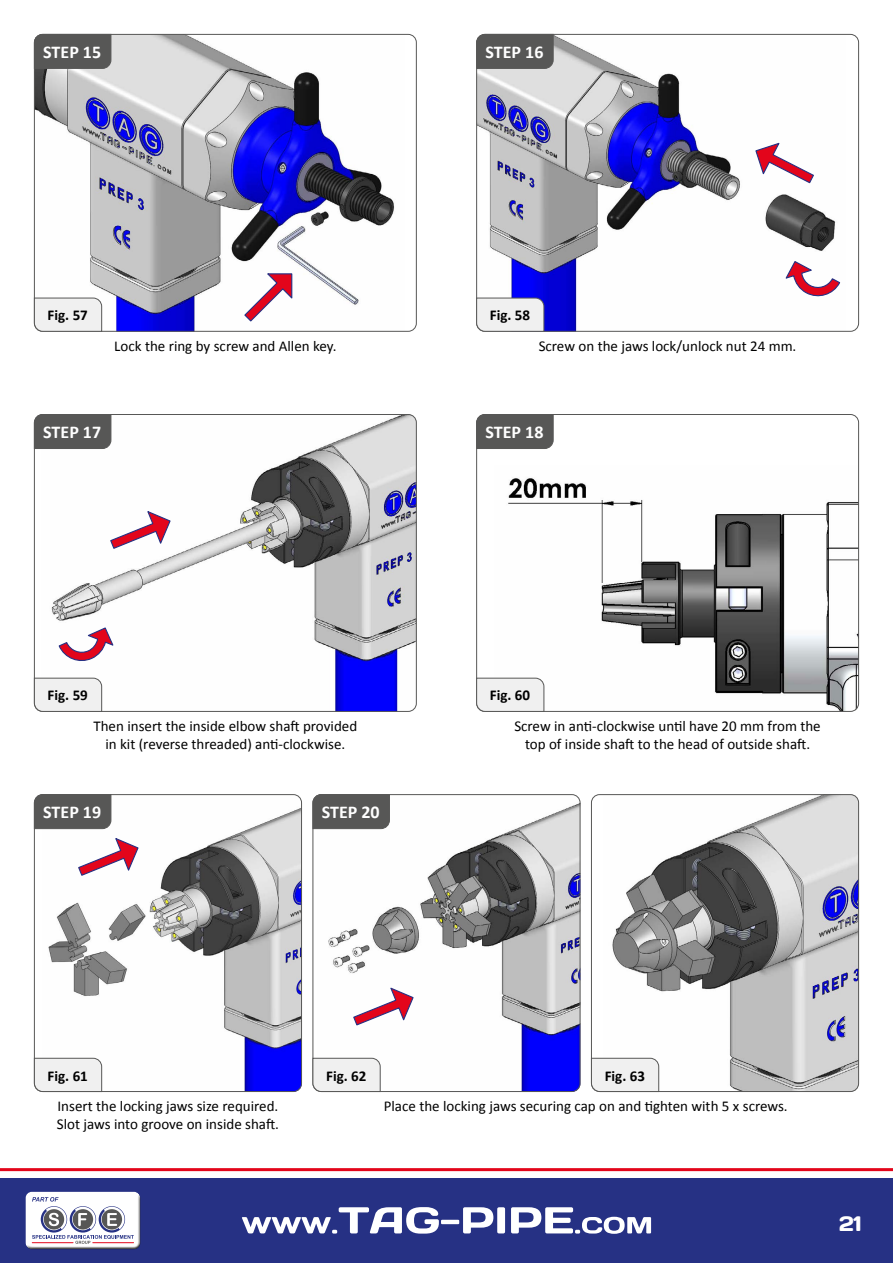
<style>
.page{position:relative;width:893px;height:1263px;background:#fff}
.page>*{position:absolute;margin:0;border:0;box-sizing:border-box;transform-origin:0 0}
.t1{font:21px "Days One";color:#fff}
.t2{font:700 18px "Calibri";color:#fff}
.t3{font:15px/18px "Calibri";color:#000;text-align:center}
.t4{font:700 15px "Calibri";color:#000}
</style>
<div class="page">
<div style="left:0;top:1178px;width:893px;height:85px;background:#263184"></div>
<hr style="left:0;top:1168px;width:893px;height:3px;background:#e3051b">
<svg style="left:242px;top:1207px;width:263px;height:26px"></svg>
<svg style="left:511px;top:1207px;width:140px;height:27px"></svg>
<div style="left:22px;top:1188px;width:120px;height:59px;background:#fff;opacity:.75"></div>
<div style="left:23px;top:1193px;width:121px;height:57px;background:#000;opacity:.75"></div>
<img style="left:51px;top:416px;width:364px;height:294px">
<img style="left:508px;top:478px;width:349px;height:232px">
<img style="left:478px;top:36px;width:358px;height:294px">
<img style="left:36px;top:36px;width:358px;height:294px">
<img style="left:43px;top:796px;width:257px;height:294px">
<div style="left:34px;top:794px;width:268px;height:298px;border:1px solid #575756;border-radius:8px"></div>
<img style="left:612px;top:796px;width:245px;height:294px">
<div style="left:591px;top:794px;width:268px;height:298px;border:1px solid #575756;border-radius:8px"></div>
<img style="left:318px;top:794px;width:262px;height:298px">
<div style="left:313px;top:794px;width:267px;height:298px;border:1px solid #575756;border-radius:8px"></div>
<svg style="left:243px;top:273px;width:50px;height:49px"></svg>
<svg style="left:754px;top:141px;width:61px;height:43px"></svg>
<svg style="left:784px;top:260px;width:57px;height:39px"></svg>
<svg style="left:109px;top:509px;width:63px;height:41px"></svg>
<svg style="left:58px;top:626px;width:57px;height:38px"></svg>
<svg style="left:77px;top:836px;width:62px;height:41px"></svg>
<svg style="left:352px;top:986px;width:62px;height:40px"></svg>
<div style="left:34px;top:34px;width:78px;height:35px;background:#575756"></div>
<div style="left:476px;top:34px;width:78px;height:35px;background:#575756"></div>
<div style="left:476px;top:414px;width:78px;height:35px;background:#575756"></div>
<div style="left:34px;top:414px;width:78px;height:35px;background:#575756"></div>
<div style="left:34px;top:794px;width:78px;height:35px;background:#575756"></div>
<div style="left:312px;top:794px;width:78px;height:35px;background:#575756"></div>
<svg style="left:34px;top:297px;width:68px;height:35px"></svg>
<svg style="left:476px;top:297px;width:69px;height:35px"></svg>
<svg style="left:476px;top:677px;width:69px;height:35px"></svg>
<svg style="left:34px;top:677px;width:68px;height:35px"></svg>
<svg style="left:34px;top:1057px;width:68px;height:35px"></svg>
<svg style="left:312px;top:1057px;width:69px;height:35px"></svg>
<svg style="left:591px;top:1057px;width:68px;height:35px"></svg>
<p class="t2" style="left:43px;top:41px;width:59px">STEP 15</p>
<p class="t2" style="left:486px;top:41px;width:59px">STEP 16</p>
<p class="t4" style="left:48px;top:306px;width:42px">Fig. 57</p>
<p class="t4" style="left:490px;top:306px;width:42px">Fig. 58</p>
<p class="t3" style="left:114px;top:337px;width:224px">Lock the ring by screw and Allen key.</p>
<p class="t3" style="left:539px;top:337px;width:259px">Screw on the jaws lock/unlock nut 24 mm.</p>
<p class="t2" style="left:43px;top:421px;width:59px">STEP 17</p>
<p class="t2" style="left:486px;top:421px;width:59px">STEP 18</p>
<p class="t4" style="left:48px;top:686px;width:42px">Fig. 59</p>
<p class="t4" style="left:490px;top:686px;width:42px">Fig. 60</p>
<p class="t3" style="left:93px;top:717px;width:265px">Then insert the inside elbow shaft provided in kit (reverse threaded) anti-clockwise.</p>
<p class="t2" style="left:43px;top:801px;width:59px">STEP 19</p>
<p class="t2" style="left:322px;top:801px;width:59px">STEP 20</p>
<p class="t3" style="left:514px;top:717px;width:308px">Screw in anti-clockwise until have 20 mm from the top of inside shaft to the head of outside shaft.</p>
<p class="t4" style="left:48px;top:1066px;width:42px">Fig. 61</p>
<p class="t4" style="left:326px;top:1066px;width:42px">Fig. 62</p>
<p class="t4" style="left:605px;top:1066px;width:42px">Fig. 63</p>
<p class="t3" style="left:57px;top:1097px;width:224px;text-align:left">Insert the locking jaws size required.<br>Slot jaws into groove on inside shaft.</p>
<p class="t3" style="left:384px;top:1097px;width:405px">Place the locking jaws securing cap on and tighten with 5 x screws.</p>
<h1 class="t1" style="left:839px;top:1210px;width:24px">21</h1>
</div>
